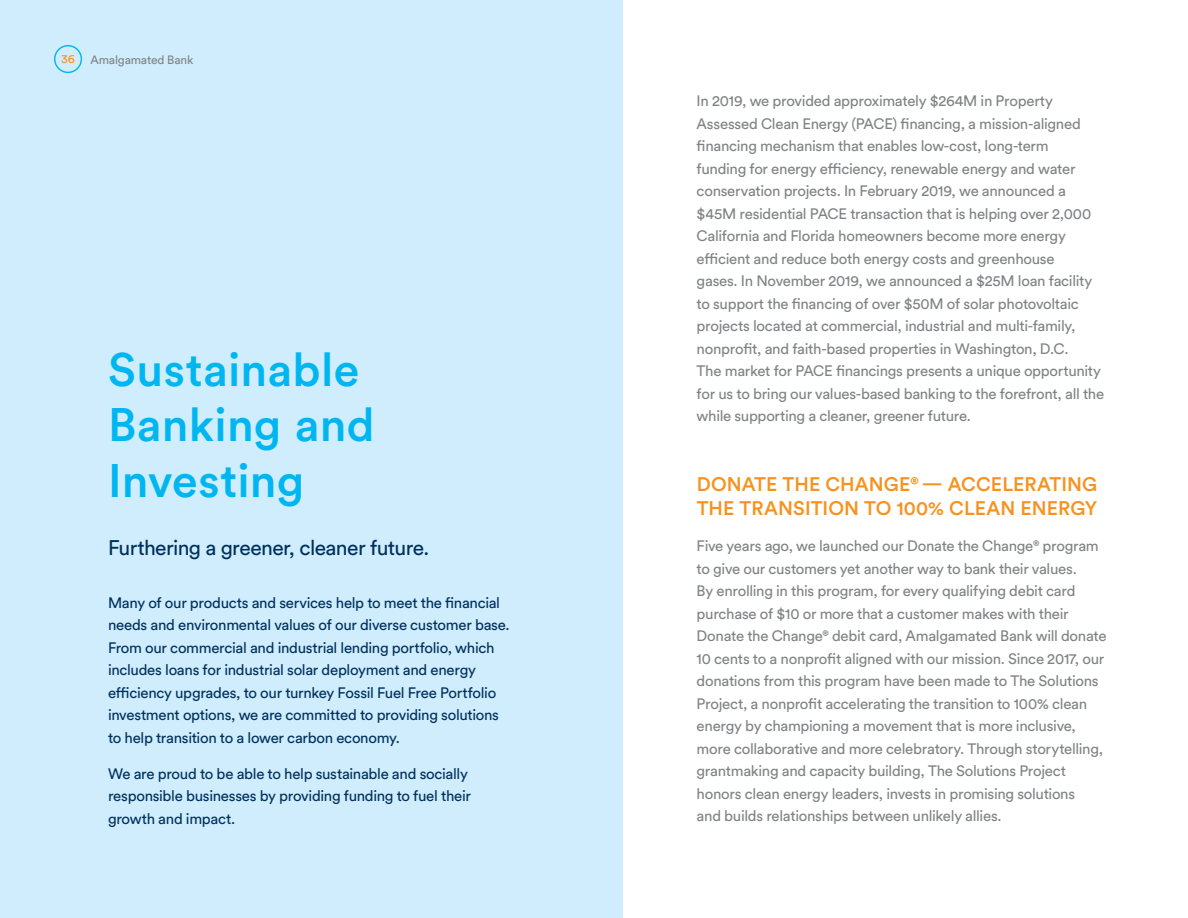
<style>
.page{position:relative;width:1188px;height:918px;background:#fff}
.page>*{position:absolute;margin:0;border:0;box-sizing:border-box;transform-origin:0 0}
.Headline_2{font:500 46.5px/55.5px "Circular Std";letter-spacing:.005em;color:#00b6f1}
.Headline_4{font:21px "Circular Std";letter-spacing:-.03em;color:#00305d}
.Headline_5{font:500 19.5px/24px "Circular Std";letter-spacing:.005em;color:#f7921e}
.Body_Text{font:15px/22.5px "Circular Std";letter-spacing:-.02em;color:#808285}
.Body_Text-2{font:15px/22.5px "Circular Std";letter-spacing:-.02em;color:#00305d}
.Body_Text-3{font:12px "Circular Std";letter-spacing:-.01em;color:#808285}
.Body_Text-4{font:12px "Circular Std";color:#f7921e}
</style>
<div class="page">
<div style="left:0;top:0;width:622px;height:918px;background:#cfedfc"></div>
<div style="left:54px;top:45px;width:28px;height:28px;border:1px solid #00b6f1;border-radius:50%"></div>
<p class="Body_Text-4" style="left:61px;top:52px;width:15px">36</p>
<p class="Body_Text-3" style="left:90px;top:52px;width:104px">Amalgamated Bank</p>
<p class="Headline_2" style="left:108px;top:341px;width:268px">Sustainable<br>Banking and<br>Investing</p>
<p class="Headline_4" style="left:108px;top:535px;width:323px">Furthering a greener, cleaner future.</p>
<p class="Body_Text-2" style="left:108px;top:591px;width:403px">Many of our products and services help to meet the financial needs and environmental values of our diverse customer base.<br>From our commercial and industrial lending portfolio, which includes loans for industrial solar deployment and energy efficiency upgrades, to our turnkey Fossil Fuel Free Portfolio investment options, we are committed to providing solutions to help transition to a lower carbon economy.</p>
<p class="Body_Text-2" style="left:108px;top:762px;width:364px">We are proud to be able to help sustainable and socially responsible businesses by providing funding to fuel their growth and impact.</p>
<p class="Body_Text" style="left:697px;top:89px;width:409px">In 2019, we provided approximately $264M in Property Assessed Clean Energy (PACE) financing, a mission-aligned financing mechanism that enables low-cost, long-term<br>funding for energy efficiency, renewable energy and water conservation projects. In February 2019, we announced a $45M residential PACE transaction that is helping over 2,000<br>California and Florida homeowners become more energy efficient and reduce both energy costs and greenhouse<br>gases. In November 2019, we announced a $25M loan facility to support the financing of over $50M of solar photovoltaic projects located at commercial, industrial and multi-family, nonprofit, and faith-based properties in Washington, D.C.<br>The market for PACE financings presents a unique opportunity for us to bring our values-based banking to the forefront, all the while supporting a cleaner, greener future.</p>
<p class="Headline_5" style="left:697px;top:472px;width:402px">DONATE THE CHANGE®— ACCELERATING<br>THE TRANSITION TO 100% CLEAN ENERGY</p>
<p class="Body_Text" style="left:697px;top:535px;width:411px">Five years ago, we launched our Donate the Change® program to give our customers yet another way to bank their values.<br>By enrolling in this program, for every qualifying debit card purchase of $10 or more that a customer makes with their Donate the Change® debit card, Amalgamated Bank will donate 10 cents to a nonprofit aligned with our mission. Since 2017, our donations from this program have been made to The Solutions Project, a nonprofit accelerating the transition to 100% clean energy by championing a movement that is more inclusive, more collaborative and more celebratory. Through storytelling, grantmaking and capacity building, The Solutions Project honors clean energy leaders, invests in promising solutions<br>and builds relationships between unlikely allies.</p>
</div>
